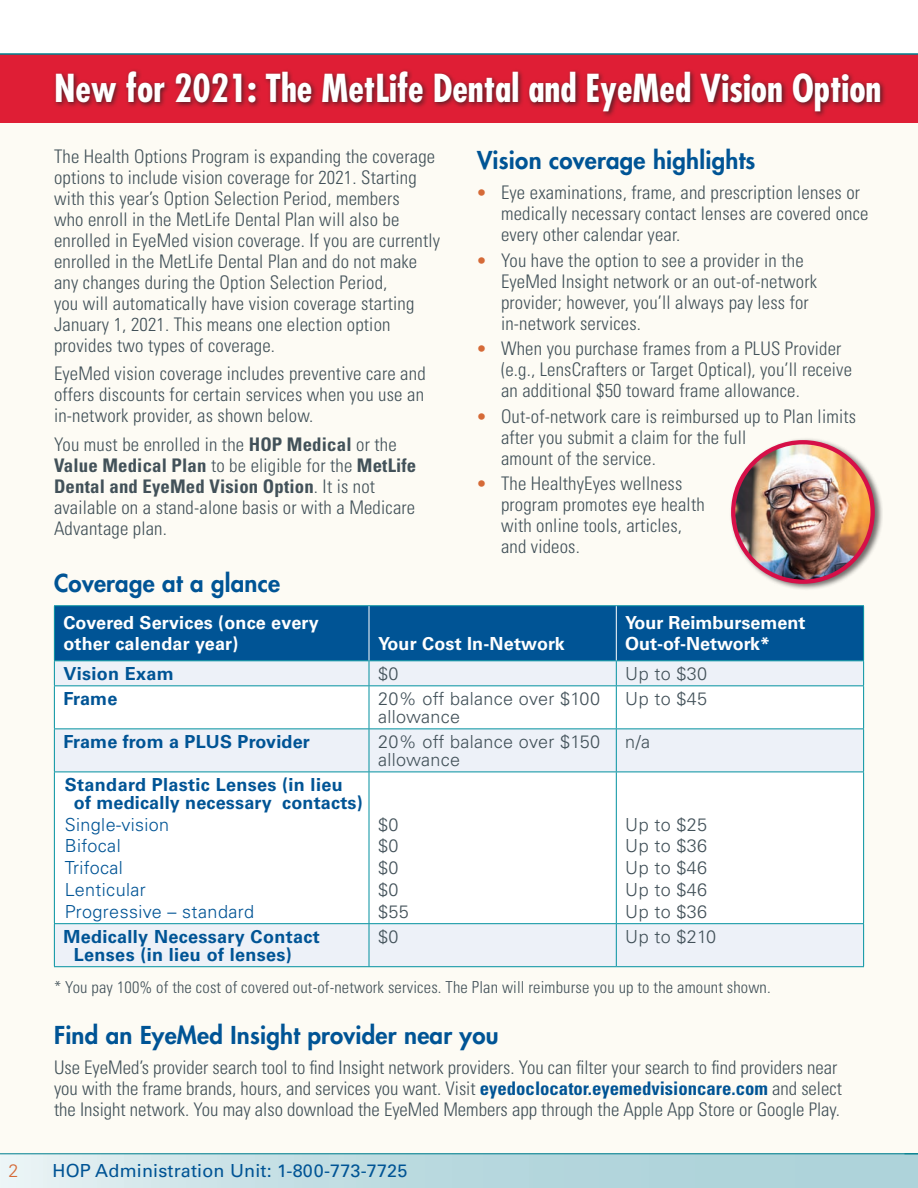
<style>
.page{position:relative;width:918px;height:1188px;background:#fff}
.page>*{position:absolute;margin:0;border:0;box-sizing:border-box;transform-origin:0 0}
.CK_A_head{font:700 condensed 37.5px "Futura Std";color:#fff}
.CK_B_head{font:800 24px "Futura Std";letter-spacing:.01em;color:#005495}
.CK_Body{font:300 condensed 18.75px/21px "Univers LT Std";letter-spacing:.01em;color:#425159}
.t1{font:700 18px/18px "Univers LT Std";letter-spacing:.02em;color:#005495}
.t2{font:300 18px/18px "Univers LT Std";letter-spacing:.02em;color:#425159}
.t3{font:700 18px/21px "Univers LT Std";letter-spacing:.01em;color:#fff}
.t4{font:300 18px "Univers LT Std";letter-spacing:.02em;color:#005495}
.t5{font:18px "Univers LT Std";letter-spacing:.01em;color:#005495}
.t6{font:300 18px "Univers LT Std";color:#d56a37}
.CK_Body-2{font:300 condensed 16.5px "Univers LT Std";letter-spacing:.01em;color:#425159}
.s1{font-weight:700}
.s2{font-stretch:normal;font-size:18px;color:#d56a37}
.s3{font-weight:700;color:#005495}
</style>
<div class="page">
<div style="left:0;top:112px;width:918px;height:1064px;background:#fdfbf4"></div>
<div style="left:0;top:54px;width:918px;height:68px;background:#df1e35"></div>
<div style="left:52px;top:68px;width:835px;height:50px;background:#231f20;opacity:.75"></div>
<div style="left:55px;top:606px;width:808px;height:54px;background:#005495"></div>
<div style="left:55px;top:661px;width:808px;height:305px;background:#edf1f8"></div>
<svg style="left:55px;top:686px;width:808px;height:237px;fill:#fff"></svg>
<hr style="left:54px;top:605px;width:315px;height:1px;background:#0291a0">
<hr style="left:54px;top:606px;width:1px;height:54px;background:#0291a0">
<hr style="left:369px;top:605px;width:247px;height:1px;background:#0291a0">
<hr style="left:54px;top:660px;width:315px;height:1px;background:#0291a0">
<svg style="left:54px;top:661px;width:1px;height:24px"></svg>
<hr style="left:369px;top:660px;width:247px;height:1px;background:#0291a0">
<svg style="left:369px;top:661px;width:1px;height:24px"></svg>
<svg style="left:616px;top:661px;width:1px;height:24px"></svg>
<svg style="left:863px;top:661px;width:1px;height:24px"></svg>
<hr style="left:54px;top:685px;width:315px;height:1px;background:#0291a0">
<hr style="left:54px;top:686px;width:1px;height:42px;background:#0291a0">
<hr style="left:369px;top:685px;width:247px;height:1px;background:#0291a0">
<hr style="left:369px;top:686px;width:1px;height:42px;background:#0291a0">
<hr style="left:616px;top:685px;width:248px;height:1px;background:#0291a0">
<hr style="left:616px;top:686px;width:1px;height:42px;background:#0291a0">
<hr style="left:863px;top:686px;width:1px;height:42px;background:#0291a0">
<hr style="left:54px;top:728px;width:315px;height:1px;background:#0291a0">
<hr style="left:54px;top:729px;width:1px;height:43px;background:#0291a0">
<hr style="left:369px;top:728px;width:247px;height:1px;background:#0291a0">
<hr style="left:369px;top:729px;width:1px;height:43px;background:#0291a0">
<hr style="left:616px;top:728px;width:248px;height:1px;background:#0291a0">
<hr style="left:616px;top:729px;width:1px;height:43px;background:#0291a0">
<hr style="left:863px;top:729px;width:1px;height:43px;background:#0291a0">
<hr style="left:54px;top:772px;width:315px;height:1px;background:#0291a0">
<hr style="left:54px;top:772px;width:1px;height:151px;background:#0291a0">
<hr style="left:369px;top:772px;width:247px;height:1px;background:#0291a0">
<hr style="left:369px;top:772px;width:1px;height:151px;background:#0291a0">
<hr style="left:616px;top:772px;width:248px;height:1px;background:#0291a0">
<hr style="left:616px;top:772px;width:1px;height:151px;background:#0291a0">
<hr style="left:863px;top:772px;width:1px;height:151px;background:#0291a0">
<hr style="left:54px;top:923px;width:315px;height:1px;background:#0291a0">
<hr style="left:54px;top:924px;width:1px;height:42px;background:#0291a0">
<hr style="left:369px;top:923px;width:247px;height:1px;background:#0291a0">
<hr style="left:369px;top:924px;width:1px;height:42px;background:#0291a0">
<hr style="left:616px;top:923px;width:248px;height:1px;background:#0291a0">
<hr style="left:616px;top:924px;width:1px;height:42px;background:#0291a0">
<hr style="left:863px;top:924px;width:1px;height:42px;background:#0291a0">
<hr style="left:54px;top:966px;width:315px;height:1px;background:#0291a0">
<hr style="left:369px;top:966px;width:247px;height:1px;background:#0291a0">
<hr style="left:616px;top:966px;width:248px;height:1px;background:#0291a0">
<hr style="left:616px;top:605px;width:248px;height:1px;background:#0291a0">
<hr style="left:616px;top:660px;width:248px;height:1px;background:#0291a0">
<hr style="left:863px;top:606px;width:1px;height:54px;background:#0291a0">
<hr style="left:369px;top:606px;width:1px;height:54px;background:#fff">
<hr style="left:616px;top:606px;width:1px;height:54px;background:#fff">
<div style="left:0;top:1154px;width:918px;height:34px;background:linear-gradient(to right,#ddecef,#a2cdd4)"></div>
<hr style="left:0;top:53px;width:918px;height:2px;background:#007f8d">
<hr style="left:0;top:1153px;width:918px;height:1px;background:#007f8d">
<svg style="left:905px;top:1153px;width:13px;height:1px"></svg>
<div style="left:729px;top:437px;width:154px;height:154px;background:#231f20;opacity:.65"></div>
<img style="left:733px;top:442px;width:140px;height:140px;border-radius:70px">
<div style="left:731px;top:440px;width:144px;height:144px;border:4px solid #d60f48;border-radius:50%"></div>
<p class="CK_A_head" style="left:54px;top:65px;width:829px">New for 2021: The MetLife Dental and EyeMed Vision Option</p>
<p class="CK_Body" style="left:54px;top:146px;width:388px">The Health Options Program is expanding the coverage options to include vision coverage for 2021. Starting with this year’s Option Selection Period, members<br>who enroll in the MetLife Dental Plan will also be enrolled in EyeMed vision coverage. If you are currently enrolled in the MetLife Dental Plan and do not make any changes during the Option Selection Period,<br>you will automatically have vision coverage starting January 1, 2021. This means one election option provides two types of coverage.</p>
<p class="CK_Body" style="left:54px;top:363px;width:373px;text-align:justify">EyeMed vision coverage includes preventive care and offers discounts for certain services when you use an in-network provider, as shown below.</p>
<p class="CK_Body" style="left:54px;top:434px;width:364px">You must be enrolled in the <span class="s1">HOP Medical</span> or the <span class="s1">Value Medical Plan</span> to be eligible for the <span class="s1">MetLife Dental and EyeMed Vision Option</span>. It is not available on a stand-alone basis or with a Medicare Advantage plan.</p>
<p class="CK_B_head" style="left:54px;top:568px;width:228px">Coverage at a glance</p>
<p class="t3" style="left:63px;top:613px;width:257px">Covered Services (once every other calendar year)</p>
<p class="CK_B_head" style="left:477px;top:145px;width:280px">Vision coverage highlights</p>
<p class="CK_Body" style="left:501px;top:182px;width:369px;text-indent:-24px"><span class="s2">•</span> Eye examinations, frame, and prescription lenses or medically necessary contact lenses are covered once every other calendar year.</p>
<p class="CK_Body" style="left:501px;top:249px;width:318px;text-indent:-24px"><span class="s2">•</span> You have the option to see a provider in the EyeMed Insight network or an out-of-network provider; however, you’ll always pay less for in-network services.</p>
<p class="CK_Body" style="left:501px;top:338px;width:353px;text-indent:-24px"><span class="s2">•</span> When you purchase frames from a PLUS Provider (e.g., LensCrafters or Target Optical), you’ll receive an additional $50 toward frame allowance.</p>
<p class="CK_Body" style="left:501px;top:405px;width:357px;text-indent:-24px"><span class="s2">•</span> Out-of-network care is reimbursed up to Plan limits after you submit a claim for the full<br>amount of the service.</p>
<p class="CK_Body" style="left:501px;top:473px;width:205px;text-indent:-24px"><span class="s2">•</span> The HealthyEyes wellness program promotes eye health with online tools, articles, and videos.</p>
<p class="t3" style="left:625px;top:613px;width:182px">Your Reimbursement<br>Out-of-Network*</p>
<p class="t3" style="left:378px;top:634px;width:188px">Your Cost In-Network</p>
<p class="t1" style="left:63px;top:665px;width:112px">Vision Exam</p>
<p class="t2" style="left:378px;top:664px;width:22px">$0</p>
<p class="t2" style="left:625px;top:664px;width:83px">Up to $30</p>
<p class="t1" style="left:63px;top:690px;width:56px">Frame</p>
<p class="t2" style="left:378px;top:690px;width:224px">20% off balance over $100 allowance</p>
<p class="t2" style="left:625px;top:690px;width:83px">Up to $45</p>
<p class="t1" style="left:63px;top:733px;width:248px">Frame from a PLUS Provider</p>
<p class="t2" style="left:378px;top:733px;width:224px">20% off balance over $150 allowance</p>
<p class="t2" style="left:625px;top:733px;width:26px">n/a</p>
<p class="t1" style="left:74px;top:776px;width:290px;text-indent:-9px">Standard Plastic Lenses (in lieu of medically necessary contacts)</p>
<p class="t4" style="left:65px;top:813px;width:106px">Single-vision</p>
<p class="t4" style="left:65px;top:835px;width:57px">Bifocal</p>
<p class="t4" style="left:65px;top:857px;width:60px">Trifocal</p>
<p class="t4" style="left:65px;top:879px;width:82px">Lenticular</p>
<p class="t4" style="left:65px;top:900px;width:191px">Progressive – standard</p>
<p class="t2" style="left:378px;top:815px;width:22px">$0</p>
<p class="t2" style="left:378px;top:837px;width:22px">$0</p>
<p class="t2" style="left:378px;top:859px;width:22px">$0</p>
<p class="t2" style="left:378px;top:881px;width:22px">$0</p>
<p class="t2" style="left:378px;top:902px;width:32px">$55</p>
<p class="t2" style="left:625px;top:815px;width:83px">Up to $25</p>
<p class="t2" style="left:625px;top:837px;width:83px">Up to $36</p>
<p class="t2" style="left:625px;top:859px;width:83px">Up to $46</p>
<p class="t2" style="left:625px;top:881px;width:83px">Up to $46</p>
<p class="t2" style="left:625px;top:902px;width:83px">Up to $36</p>
<p class="t1" style="left:74px;top:928px;width:247px;text-indent:-10px">Medically Necessary Contact<br>Lenses (in lieu of lenses)</p>
<p class="t2" style="left:378px;top:927px;width:22px">$0</p>
<p class="t2" style="left:625px;top:927px;width:92px">Up to $210</p>
<p class="CK_Body-2" style="left:54px;top:977px;width:718px">* You pay 100% of the cost of covered out-of-network services. The Plan will reimburse you up to the amount shown.</p>
<p class="CK_B_head" style="left:54px;top:1020px;width:446px">Find an EyeMed Insight provider near you</p>
<p class="CK_Body" style="left:54px;top:1057px;width:789px">Use EyeMed’s provider search tool to find Insight network providers. You can filter your search to find providers near you with the frame brands, hours, and services you want. Visit <span class="s3">eyedoclocator.eyemedvisioncare.com</span> and select the Insight network. You may also download the EyeMed Members app through the Apple App Store or Google Play.</p>
<p class="t6" style="left:8px;top:1160px;width:12px">2</p>
<p class="t5" style="left:52px;top:1160px;width:357px">HOP Administration Unit: 1-800-773-7725</p>
</div>
